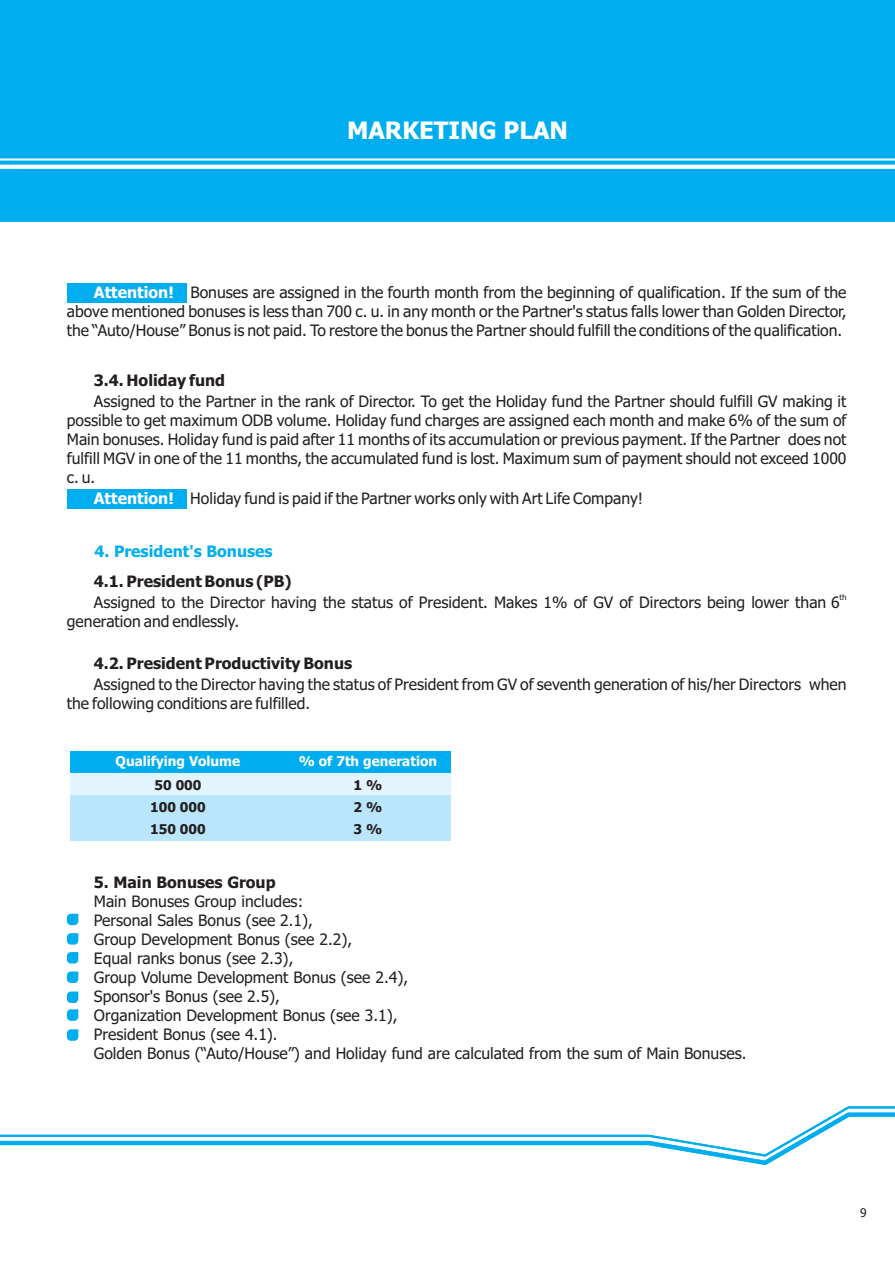
<style>
.page{position:relative;width:895px;height:1264px;background:#fff}
.page>*{position:absolute;margin:0;border:0;box-sizing:border-box;transform-origin:0 0}
.t1{font:700 24px "Tahoma";color:#fff}
.t2{font:15.75px/19px "Tahoma";color:#231f20}
.t3{font:700 15.75px "Tahoma";color:#231f20}
.t4{font:700 15.75px "Tahoma";color:#00aeef}
.t5{font:700 15.75px "Tahoma";color:#fff}
.t6{font:700 13.5px "Tahoma";color:#fff}
.t7{font:700 13.5px/22.4px "Tahoma";color:#231f20;text-align:center}
.t8{font:12px "Tahoma";color:#231f20}
.t9{font:7.8px "Tahoma";color:#231f20}
.s1{font-weight:700}
.s2{font-weight:700;color:#fff}
</style>
<div class="page">
<svg style="left:0;top:1134px;width:10px;height:11px"></svg>
<div style="left:0;top:0;width:10px;height:222px;background:#00aeef"></div>
<svg style="left:0;top:158px;width:10px;height:11px"></svg>
<div style="left:67px;top:489px;width:120px;height:20px;background:#00aeef"></div>
<svg style="left:10px;top:1106px;width:885px;height:59px"></svg>
<div style="left:10px;top:0;width:885px;height:222px;background:#00aeef"></div>
<svg style="left:10px;top:165px;width:885px;height:4px;background:#f5fbfe"></svg>
<hr style="left:10px;top:158px;width:885px;height:2px;background:#fff">
<div style="left:67px;top:283px;width:120px;height:20px;background:#00aeef"></div>
<div style="left:285px;top:751px;width:165px;height:22px;background:#00aeef"></div>
<div style="left:70px;top:751px;width:215px;height:22px;background:#00aeef"></div>
<div style="left:285px;top:773px;width:165px;height:22px;background:#e2f4fd"></div>
<div style="left:70px;top:773px;width:215px;height:22px;background:#e2f4fd"></div>
<div style="left:285px;top:818px;width:165px;height:22px;background:#bae6fb"></div>
<div style="left:70px;top:818px;width:215px;height:22px;background:#bae6fb"></div>
<div style="left:285px;top:795px;width:165px;height:23px;background:#bae6fb"></div>
<div style="left:70px;top:795px;width:215px;height:23px;background:#bae6fb"></div>
<svg style="left:67px;top:913px;width:11px;height:12px"></svg>
<svg style="left:67px;top:933px;width:11px;height:11px"></svg>
<svg style="left:67px;top:952px;width:11px;height:11px"></svg>
<svg style="left:67px;top:971px;width:11px;height:12px"></svg>
<svg style="left:67px;top:991px;width:11px;height:12px"></svg>
<svg style="left:67px;top:1009px;width:11px;height:11px"></svg>
<svg style="left:67px;top:1029px;width:11px;height:11px"></svg>
<p class="t1" style="left:347px;top:120px;width:222px">MARKETING PLAN</p>
<p class="t2" style="left:67px;top:284px;width:781px;text-align:justify;text-indent:123px">Bonuses are assigned in the fourth month from the beginning of qualification. If the sum of the above mentioned bonuses is less than 700 c. u. in any month or the Partner's status falls lower than Golden Director, the “Auto/House” Bonus is not paid. To restore the bonus the Partner should fulfill the conditions of the qualification.</p>
<p class="t5" style="left:94px;top:286px;width:81px">Attention!</p>
<p class="t2" style="left:94px;top:371px;width:754px;line-height:20.9px"><span class="s1">3.4. Holiday fund<br></span>Assigned to the Partner in the rank of Director. To get the Holiday fund the Partner should fulfill GV making it</p>
<p class="t2" style="left:67px;top:412px;width:781px;text-align:justify">possible to get maximum ODB volume. Holiday fund charges are assigned each month and make 6% of the sum of Main bonuses. Holiday fund is paid after 11 months of its accumulation or previous payment. If the Partner does not fulfill MGV in one of the 11 months, the accumulated fund is lost. Maximum sum of payment should not exceed 1000 c. u.</p>
<p class="t2" style="left:94px;top:490px;width:551px"><span class="s2">Attention!</span> Holiday fund is paid if the Partner works only with Art Life Company!</p>
<p class="t4" style="left:94px;top:545px;width:180px">4. President's Bonuses</p>
<p class="t3" style="left:94px;top:575px;width:199px">4.1. President Bonus (PB)</p>
<p class="t9" style="left:839px;top:594px;width:9px">th</p>
<p class="t2" style="left:67px;top:594px;width:774px;text-indent:27px">Assigned to the Director having the status of President. Makes 1% of GV of Directors being lower than 6 generation and endlessly.</p>
<p class="t2" style="left:94px;top:654px;width:754px;line-height:20.9px"><span class="s1">4.2. President Productivity Bonus<br></span>Assigned to the Director having the status of President from GV of seventh generation of his/her Directors when</p>
<p class="t2" style="left:67px;top:694px;width:245px">the following conditions are fulfilled.</p>
<p class="t6" style="left:116px;top:755px;width:126px">Qualifying Volume</p>
<p class="t6" style="left:299px;top:755px;width:140px">% of 7th generation</p>
<p class="t7" style="left:150px;top:774px;width:57px">50 000<br>100 000<br>150 000</p>
<p class="t7" style="left:353px;top:774px;width:30px;text-align:justify">1 % 2 % 3 %</p>
<p class="t2" style="left:94px;top:873px;width:654px"><span class="s1">5. Main Bonuses Group<br></span>Main Bonuses Group includes:<br>Personal Sales Bonus (see 2.1),<br>Group Development Bonus (see 2.2),<br>Equal ranks bonus (see 2.3),<br>Group Volume Development Bonus (see 2.4),<br>Sponsor's Bonus (see 2.5),<br>Organization Development Bonus (see 3.1),<br>President Bonus (see 4.1).<br>Golden Bonus (“Auto/House”) and Holiday fund are calculated from the sum of Main Bonuses.</p>
<p class="t8" style="left:860px;top:1208px;width:8px">9</p>
</div>
